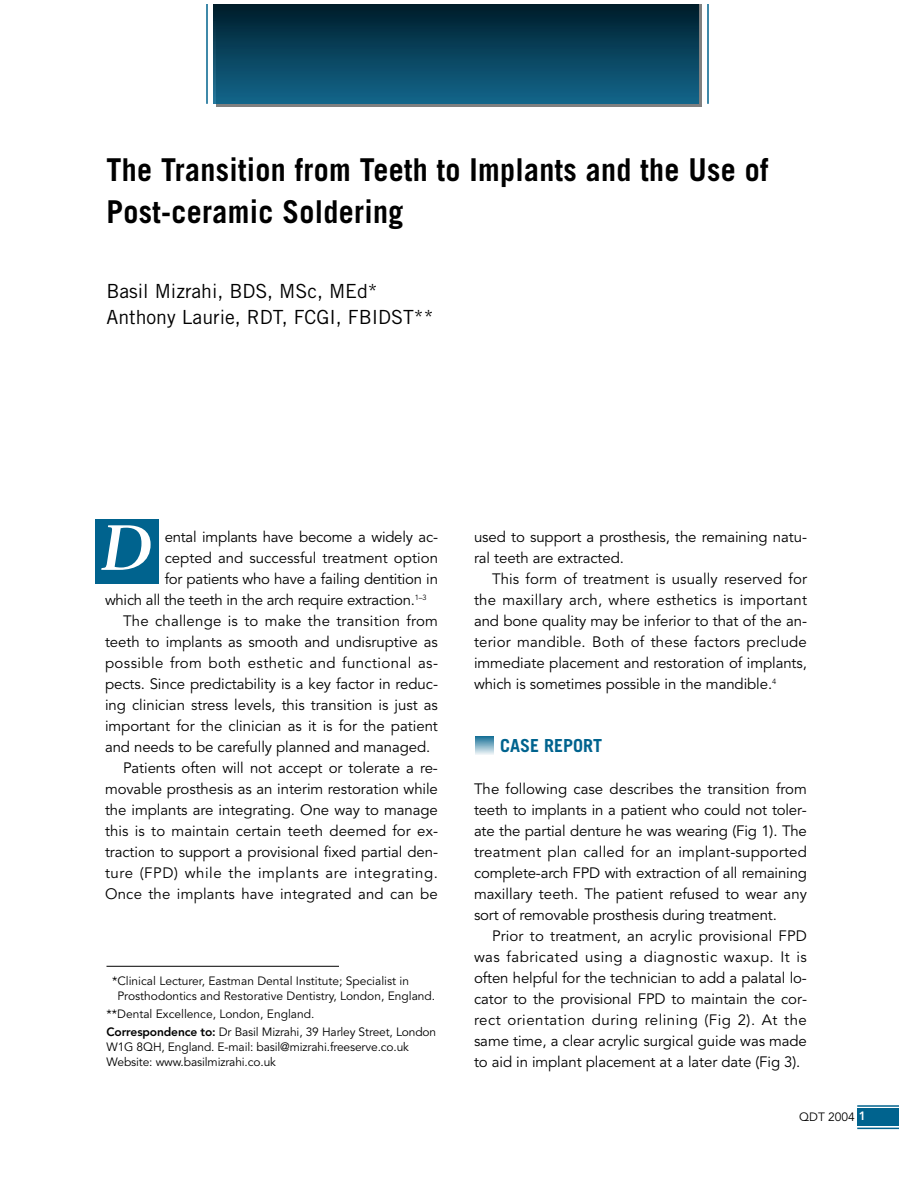
<style>
.page{position:relative;width:918px;height:1188px;background:#fff}
.page>*{position:absolute;margin:0;border:0;box-sizing:border-box;transform-origin:0 0}
.t1{font:italic 700 67.5px "Giovanni";color:#fff}
.t2{font:700 31.5px/42px "Trade Gothic";letter-spacing:.01em;color:#000;scale:.95 1}
.t3{font:19.5px/25.5px "Trade Gothic";color:#000}
.t4{font:700 18px "Trade Gothic";color:#00638e}
.t5{font:15px/21px "Avenir";letter-spacing:-.005em;color:#000;text-align:justify}
.t6{font:15px "Avenir";letter-spacing:.015em;color:#000}
.t7{font:15px "Avenir";letter-spacing:.025em;color:#000}
.t8{font:15px "Avenir";letter-spacing:.04em;color:#000}
.t9{font:12px/15px "Avenir";color:#000}
.s1{font-weight:800}
.s2{font-weight:800;color:#fff}
</style>
<div class="page">
<div style="left:216px;top:4px;width:485px;height:103px;background:#808080"></div>
<hr style="left:213px;top:104px;width:485px;height:1px;background:#00638e">
<hr style="left:213px;top:102px;width:485px;height:2px;background:#00618c">
<hr style="left:213px;top:100px;width:485px;height:2px;background:#00608a">
<hr style="left:213px;top:98px;width:485px;height:2px;background:#005f88">
<hr style="left:213px;top:96px;width:485px;height:2px;background:#005d86">
<hr style="left:213px;top:94px;width:485px;height:2px;background:#005b84">
<hr style="left:213px;top:92px;width:485px;height:2px;background:#005982">
<hr style="left:213px;top:90px;width:485px;height:2px;background:#005880">
<hr style="left:213px;top:88px;width:485px;height:2px;background:#00577e">
<hr style="left:213px;top:86px;width:485px;height:2px;background:#00567c">
<hr style="left:213px;top:84px;width:485px;height:2px;background:#005579">
<hr style="left:213px;top:82px;width:485px;height:2px;background:#005378">
<hr style="left:213px;top:80px;width:485px;height:2px;background:#005276">
<hr style="left:213px;top:78px;width:485px;height:2px;background:#005173">
<hr style="left:213px;top:76px;width:485px;height:2px;background:#004f71">
<hr style="left:213px;top:74px;width:485px;height:2px;background:#004e6f">
<hr style="left:213px;top:72px;width:485px;height:2px;background:#004c6e">
<hr style="left:213px;top:70px;width:485px;height:2px;background:#004a6c">
<hr style="left:213px;top:68px;width:485px;height:2px;background:#00496a">
<hr style="left:213px;top:66px;width:485px;height:2px;background:#004768">
<hr style="left:213px;top:64px;width:485px;height:2px;background:#004766">
<hr style="left:213px;top:62px;width:485px;height:2px;background:#004664">
<hr style="left:213px;top:60px;width:485px;height:2px;background:#004462">
<hr style="left:213px;top:58px;width:485px;height:2px;background:#004360">
<hr style="left:213px;top:56px;width:485px;height:2px;background:#00415e">
<hr style="left:213px;top:54px;width:485px;height:2px;background:#00405b">
<hr style="left:213px;top:52px;width:485px;height:2px;background:#003e59">
<hr style="left:213px;top:50px;width:485px;height:2px;background:#003d58">
<hr style="left:213px;top:48px;width:485px;height:2px;background:#003b56">
<hr style="left:213px;top:46px;width:485px;height:2px;background:#003954">
<hr style="left:213px;top:44px;width:485px;height:2px;background:#003952">
<hr style="left:213px;top:42px;width:485px;height:2px;background:#003850">
<hr style="left:213px;top:40px;width:485px;height:2px;background:#00354e">
<hr style="left:213px;top:38px;width:485px;height:2px;background:#00354c">
<hr style="left:213px;top:36px;width:485px;height:2px;background:#003449">
<hr style="left:213px;top:34px;width:485px;height:2px;background:#003147">
<hr style="left:213px;top:32px;width:485px;height:2px;background:#003146">
<hr style="left:213px;top:30px;width:485px;height:2px;background:#002e44">
<hr style="left:213px;top:28px;width:485px;height:2px;background:#002d42">
<hr style="left:213px;top:26px;width:485px;height:2px;background:#002d40">
<hr style="left:213px;top:24px;width:485px;height:2px;background:#002a3e">
<hr style="left:213px;top:21px;width:485px;height:3px;background:#00293b">
<hr style="left:213px;top:18px;width:485px;height:3px;background:#002739">
<hr style="left:213px;top:15px;width:485px;height:3px;background:#002535">
<hr style="left:213px;top:12px;width:485px;height:3px;background:#002332">
<hr style="left:213px;top:9px;width:485px;height:3px;background:#00202f">
<hr style="left:213px;top:6px;width:485px;height:3px;background:#001f2d">
<hr style="left:213px;top:4px;width:485px;height:2px;background:#001c29">
<hr style="left:206px;top:4px;width:2px;height:100px;background:#00638e">
<hr style="left:707px;top:4px;width:2px;height:100px;background:#00638e">
<hr style="left:857px;top:1128px;width:41px;height:1px;background:#00638e">
<hr style="left:857px;top:1105px;width:41px;height:2px;background:#00638e">
<div style="left:857px;top:1108px;width:41px;height:18px;background:#00638e"></div>
<svg style="left:476px;top:737px;width:18px;height:18px"></svg>
<hr style="left:106px;top:966px;width:233px;height:1px;background:#000">
<div style="left:96px;top:520px;width:63px;height:64px;background:#00638e"></div>
<h2 class="t2" style="left:106px;top:152px;width:698px">The Transition from Teeth to Implants and the Use of<br>Post-ceramic Soldering</h2>
<h3 class="t3" style="left:106px;top:281px;width:328px">Basil Mizrahi, BDS, MSc, MEd*<br>Anthony Laurie, RDT, FCGI, FBIDST**</h3>
<h1 class="t1" style="left:102px;top:521px;width:53px">D</h1>
<p class="t5" style="left:165px;top:528px;width:275px">ental implants have become a widely ac-</p>
<p class="t5" style="left:165px;top:549px;width:275px">cepted and successful treatment option</p>
<p class="t5" style="left:165px;top:570px;width:275px">for patients who have a failing dentition in</p>
<p class="t5" style="left:105px;top:591px;width:323px">which all the teeth in the arch require extraction.<sup>1–3</sup></p>
<p class="t6" style="left:123px;top:614px;width:316px">The challenge is to make the transition from</p>
<p class="t5" style="left:105px;top:633px;width:335px">teeth to implants as smooth and undisruptive as</p>
<p class="t7" style="left:105px;top:656px;width:335px">possible from both esthetic and functional as-</p>
<p class="t5" style="left:105px;top:675px;width:334px">pects. Since predictability is a key factor in reduc-</p>
<p class="t5" style="left:105px;top:696px;width:334px">ing clinician stress levels, this transition is just as</p>
<p class="t5" style="left:105px;top:717px;width:334px">important for the clinician as it is for the patient</p>
<p class="t5" style="left:105px;top:738px;width:327px">and needs to be carefully planned and managed.</p>
<p class="t5" style="left:123px;top:759px;width:316px">Patients often will not accept or tolerate a re-</p>
<p class="t5" style="left:105px;top:780px;width:335px">movable prosthesis as an interim restoration while</p>
<p class="t5" style="left:105px;top:801px;width:335px">the implants are integrating. One way to manage</p>
<p class="t5" style="left:105px;top:822px;width:335px">this is to maintain certain teeth deemed for ex-</p>
<p class="t5" style="left:105px;top:843px;width:334px">traction to support a provisional fixed partial den-</p>
<p class="t8" style="left:105px;top:866px;width:335px">ture (FPD) while the implants are integrating.</p>
<p class="t6" style="left:105px;top:887px;width:334px">Once the implants have integrated and can be</p>
<p class="t9" style="left:117px;top:975px;width:319px;text-indent:-5px">*Clinical Lecturer, Eastman Dental Institute; Specialist in<br>Prosthodontics and Restorative Dentistry, London, England.</p>
<p class="t9" style="left:106px;top:1007px;width:331px;line-height:18px">**Dental Excellence, London, England.<br><span class="s1">Correspondence to:</span> Dr Basil Mizrahi, 39 Harley Street, London</p>
<p class="t9" style="left:106px;top:1041px;width:304px">W1G 8QH, England. E-mail: basil@mizrahi.freeserve.co.uk<br>Website: www.basilmizrahi.co.uk</p>
<p class="t5" style="left:474px;top:528px;width:335px">used to support a prosthesis, the remaining natu&shy;ral teeth are extracted.</p>
<p class="t5" style="left:474px;top:570px;width:335px;text-indent:18px">This form of treatment is usually reserved for the maxillary arch, where esthetics is important and bone quality may be inferior to that of the an&shy;terior mandible. Both of these factors preclude immediate placement and restoration of implants, which is sometimes possible in the mandible.<sup>4</sup></p>
<p class="t4" style="left:500px;top:739px;width:104px">CASE REPORT</p>
<p class="t5" style="left:474px;top:780px;width:335px">The following case describes the transition from teeth to implants in a patient who could not toler&shy;ate the partial denture he was wearing (Fig 1). The treatment plan called for an implant-supported complete-arch FPD with extraction of all remaining maxillary teeth. The patient refused to wear any sort of removable prosthesis during treatment.</p>
<p class="t5" style="left:474px;top:927px;width:335px;text-indent:18px">Prior to treatment, an acrylic provisional FPD was fabricated using a diagnostic waxup. It is often helpful for the technician to add a palatal lo&shy;cator to the provisional FPD to maintain the cor&shy;rect orientation during relining (Fig 2). At the same time, a clear acrylic surgical guide was made to aid in implant placement at a later date (Fig 3).</p>
<p class="t9" style="left:799px;top:1110px;width:68px">QDT 2004 <span class="s2">1</span></p>
</div>
